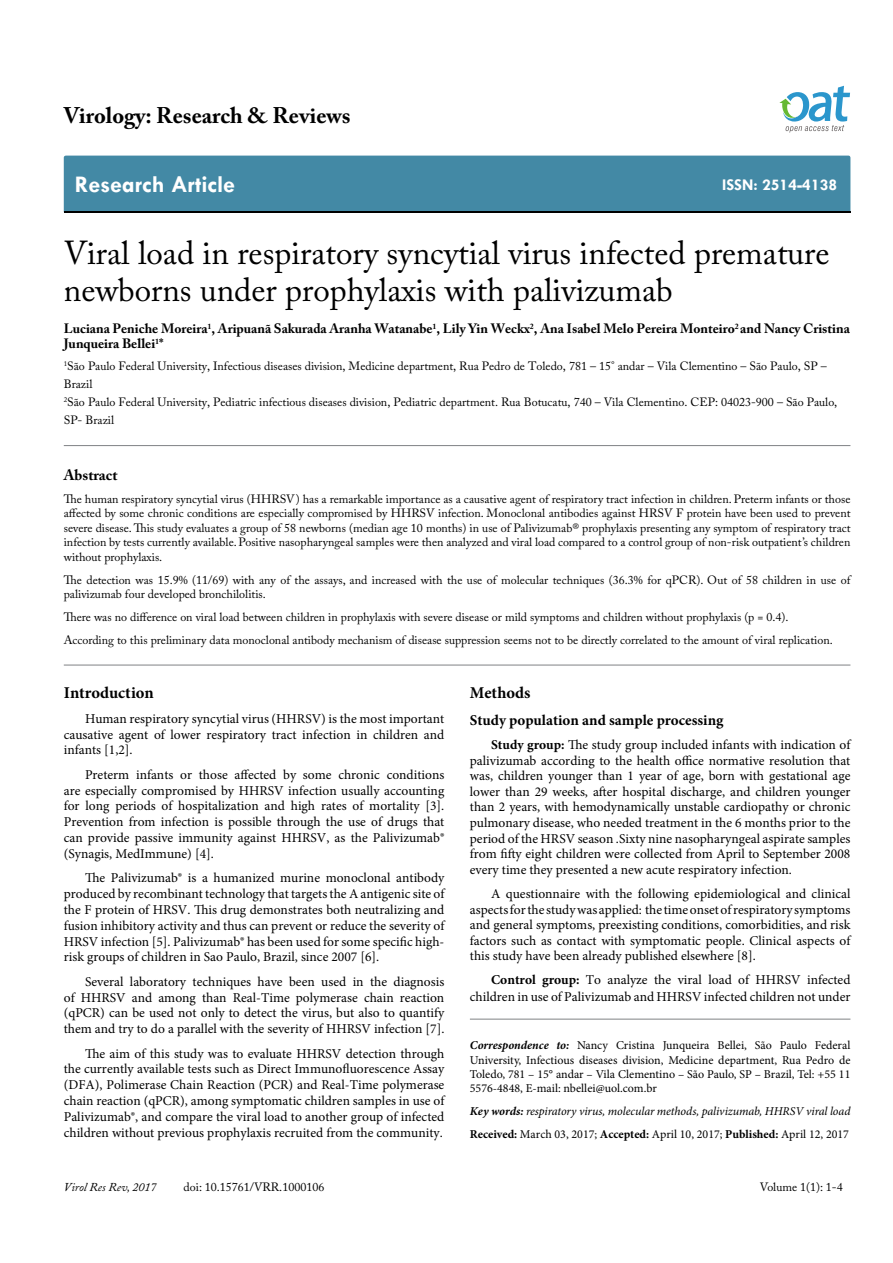
<style>
.page{position:relative;width:893px;height:1263px;background:#fff}
.page>*{position:absolute;margin:0;border:0;box-sizing:border-box;transform-origin:0 0}
.t1{font:33px/37.5px "Adobe Caslon Pro";color:#000}
.t2{font:700 24px "Tw Cen";color:#fff}
.t3{font:700 22.5px "Adobe Caslon Pro";color:#000}
.t4{font:700 16.5px "Minion Pro";color:#000}
.t5{font:700 16.5px "Tw Cen";color:#fff}
.t6{font:700 15px "Minion Pro";color:#000}
.t7{font:700 15px "Adobe Caslon Pro";color:#000}
.t8{font:13.5px/15.9px "Minion Pro";color:#000;text-align:justify}
.t9{font:700 13.5px/15px "Adobe Caslon Pro";color:#000}
.t10{font:12px/14.4px "Adobe Caslon Pro";color:#000}
.t11{font:12px/14.4px "Minion Pro";color:#000;text-align:justify}
.t12{font:italic 12px/23px "Minion Pro";letter-spacing:-.005em;color:#000}
.t13{font:italic 12px "Adobe Caslon Pro";color:#000}
.s1{font-weight:700}
.s2{font-weight:700;font-style:italic}
.s3{font-weight:700;font-style:normal}
.s4{font-style:normal}
</style>
<div class="page">
<div style="left:64px;top:156px;width:786px;height:56px;background:#4389a5"></div>
<svg style="left:779px;top:86px;width:71px;height:47px"></svg>
<hr style="left:64px;top:445px;width:786px;height:1px;background:#808285">
<hr style="left:64px;top:665px;width:786px;height:1px;background:#808285">
<hr style="left:470px;top:1019px;width:380px;height:1px;background:#808285">
<h3 class="t3" style="left:64px;top:102px;width:288px">Virology: Research &amp; Reviews</h3>
<h2 class="t2" style="left:75px;top:170px;width:162px">Research Article</h2>
<p class="t5" style="left:722px;top:174px;width:117px">ISSN: 2514-4138</p>
<h1 class="t1" style="left:64px;top:233px;width:767px">Viral load in respiratory syncytial virus infected premature newborns under prophylaxis with palivizumab</h1>
<p class="t9" style="left:64px;top:321px;width:787px">Luciana Peniche Moreira<sup>1</sup>, Aripuanã Sakurada Aranha Watanabe<sup>1</sup>, Lily Yin Weckx<sup>2</sup>, Ana Isabel Melo Pereira Monteiro<sup>2</sup> and Nancy Cristina<br>Junqueira Bellei<sup>1</sup>*</p>
<p class="t10" style="left:64px;top:357px;width:775px;line-height:18px"><sup>1</sup>São Paulo Federal University, Infectious diseases division, Medicine department, Rua Pedro de Toledo, 781 – 15° andar – Vila Clementino – São Paulo, SP – Brazil<br><sup>2</sup>São Paulo Federal University, Pediatric infectious diseases division, Pediatric department. Rua Botucatu, 740 – Vila Clementino. CEP: 04023-900 – São Paulo, SP- Brazil</p>
<p class="t7" style="left:64px;top:466px;width:55px">Abstract</p>
<p class="t10" style="left:64px;top:492px;width:788px;text-align:justify">The human respiratory syncytial virus (HHRSV) has a remarkable importance as a causative agent of respiratory tract infection in children. Preterm infants or those affected by some chronic conditions are especially compromised by HHRSV infection. Monoclonal antibodies against HRSV F protein have been used to prevent severe disease. This study evaluates a group of 58 newborns (median age 10 months) in use of Palivizumab® prophylaxis presenting any symptom of respiratory tract infection by tests currently available. Positive nasopharyngeal samples were then analyzed and viral load compared to a control group of non-risk outpatient’s children without prophylaxis.</p>
<p class="t10" style="left:64px;top:572px;width:788px">The detection was 15.9% (11/69) with any of the assays, and increased with the use of molecular techniques (36.3% for qPCR). Out of 58 children in use of palivizumab four developed bronchilolitis.</p>
<p class="t10" style="left:64px;top:605px;width:770px;line-height:23px">There was no difference on viral load between children in prophylaxis with severe disease or mild symptoms and children without prophylaxis (p = 0.4).<br>According to this preliminary data monoclonal antibody mechanism of disease suppression seems not to be directly correlated to the amount of viral replication.</p>
<p class="t4" style="left:64px;top:681px;width:91px">Introduction</p>
<p class="t8" style="left:64px;top:710px;width:382px;text-indent:21px">Human respiratory syncytial virus (HHRSV) is the most important causative agent of lower respiratory tract infection in children and infants [1,2].</p>
<p class="t8" style="left:64px;top:766px;width:382px;text-indent:21px">Preterm infants or those affected by some chronic conditions are especially compromised by HHRSV infection usually accounting for long periods of hospitalization and high rates of mortality [3].<br>Prevention from infection is possible through the use of drugs that can provide passive immunity against HHRSV, as the Palivizumab® (Synagis, MedImmune) [4].</p>
<p class="t8" style="left:64px;top:870px;width:382px;text-indent:21px">The Palivizumab® is a humanized murine monoclonal antibody produced by recombinant technology that targets the A antigenic site of the F protein of HRSV. This drug demonstrates both neutralizing and fusion inhibitory activity and thus can prevent or reduce the severity of HRSV infection [5]. Palivizumab® has been used for some specific high&shy;risk groups of children in Sao Paulo, Brazil, since 2007 [6].</p>
<p class="t8" style="left:64px;top:973px;width:382px;text-indent:21px">Several laboratory techniques have been used in the diagnosis of HHRSV and among than Real-Time polymerase chain reaction (qPCR) can be used not only to detect the virus, but also to quantify them and try to do a parallel with the severity of HHRSV infection [7].</p>
<p class="t8" style="left:64px;top:1045px;width:382px;text-indent:21px">The aim of this study was to evaluate HHRSV detection through the currently available tests such as Direct Immunofluorescence Assay (DFA), Polimerase Chain Reaction (PCR) and Real-Time polymerase chain reaction (qPCR), among symptomatic children samples in use of Palivizumab®, and compare the viral load to another group of infected children without previous prophylaxis recruited from the community.</p>
<p class="t4" style="left:470px;top:681px;width:62px">Methods</p>
<p class="t6" style="left:470px;top:709px;width:255px">Study population and sample processing</p>
<p class="t8" style="left:470px;top:737px;width:382px;text-indent:21px"><span class="s1">Study group:</span> The study group included infants with indication of palivizumab according to the health office normative resolution that was, children younger than 1 year of age, born with gestational age lower than 29 weeks, after hospital discharge, and children younger than 2 years, with hemodynamically unstable cardiopathy or chronic pulmonary disease, who needed treatment in the 6 months prior to the period of the HRSV season .Sixty nine nasopharyngeal aspirate samples from fifty eight children were collected from April to September 2008 every time they presented a new acute respiratory infection.</p>
<p class="t8" style="left:470px;top:886px;width:382px;text-indent:21px">A questionnaire with the following epidemiological and clinical aspects for the study was applied: the time onset of respiratory symptoms and general symptoms, preexisting conditions, comorbidities, and risk factors such as contact with symptomatic people. Clinical aspects of this study have been already published elsewhere [8].</p>
<p class="t8" style="left:470px;top:972px;width:382px;text-align:right"><span class="s1">Control group:</span> To analyze the viral load of HHRSV infected children in use of Palivizumab and HHRSV infected children not under</p>
<p class="t11" style="left:470px;top:1038px;width:382px"><span class="s2">Correspondence to:</span> Nancy Cristina Junqueira Bellei, São Paulo Federal University, Infectious diseases division, Medicine department, Rua Pedro de Toledo, 781 – 15° andar – Vila Clementino – São Paulo, SP – Brazil, Tel: +55 11<br>5576-4848, E-mail: nbellei@uol.com.br</p>
<p class="t12" style="left:470px;top:1100px;width:382px"><span class="s1">Key words:</span> respiratory virus, molecular methods, palivizumab, HHRSV viral load<br><span class="s3">Received:</span> <span class="s4">March 03, 2017;</span> <span class="s3">Accepted:</span> <span class="s4">April 10, 2017;</span> <span class="s3">Published:</span> <span class="s4">April 12, 2017</span></p>
<p class="t13" style="left:64px;top:1180px;width:94px">Virol Res Rev, 2017</p>
<p class="t10" style="left:184px;top:1180px;width:142px">doi: 10.15761/VRR.1000106</p>
<p class="t10" style="left:760px;top:1180px;width:84px">Volume 1(1): 1-4</p>
</div>
